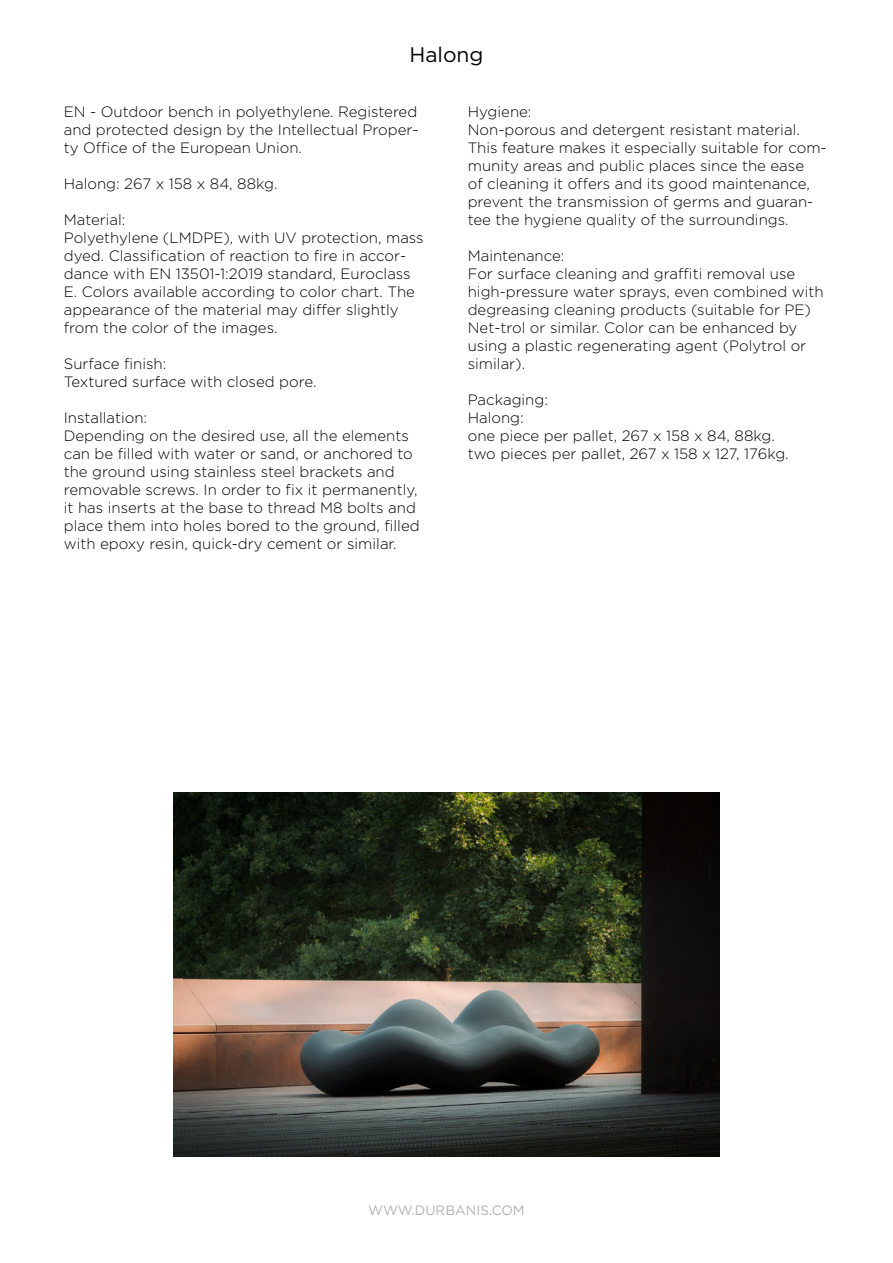
<style>
.page{position:relative;width:893px;height:1263px;background:#fff}
.page>*{position:absolute;margin:0;border:0;box-sizing:border-box;transform-origin:0 0}
.t1{font:21px "Gotham";color:#000}
.t2{font:300 15px/18px "Gotham";color:#000}
.t3{font:13.5px "Gotham";color:#b3b2b2}
</style>
<div class="page">
<img style="left:173px;top:792px;width:547px;height:365px">
<h1 class="t1" style="left:409px;top:41px;width:76px">Halong</h1>
<p class="t2" style="left:64px;top:103px;width:356px;text-align:justify">EN - Outdoor bench in polyethylene. Registered and protected design by the Intellectual Proper&shy;ty Office of the European Union.</p>
<p class="t2" style="left:64px;top:175px;width:215px">Halong: 267 x 158 x 84, 88kg.</p>
<p class="t2" style="left:64px;top:211px;width:63px">Material:</p>
<p class="t2" style="left:64px;top:229px;width:361px">Polyethylene (LMDPE), with UV protection, mass dyed. Classification of reaction to fire in accor&shy;dance with EN 13501-1:2019 standard, Euroclass E. Colors available according to color chart. The appearance of the material may differ slightly from the color of the images.</p>
<p class="t2" style="left:64px;top:355px;width:104px">Surface finish:</p>
<p class="t2" style="left:64px;top:373px;width:254px">Textured surface with closed pore.</p>
<p class="t2" style="left:64px;top:409px;width:85px">Installation:</p>
<p class="t2" style="left:64px;top:427px;width:357px">Depending on the desired use, all the elements can be filled with water or sand, or anchored to the ground using stainless steel brackets and removable screws. In order to fix it permanently, it has inserts at the base to thread M8 bolts and place them into holes bored to the ground, filled with epoxy resin, quick-dry cement or similar.</p>
<p class="t2" style="left:468px;top:103px;width:65px">Hygiene:</p>
<p class="t2" style="left:468px;top:121px;width:360px">Non-porous and detergent resistant material.<br>This feature makes it especially suitable for com&shy;munity areas and public places since the ease<br>of cleaning it offers and its good maintenance, prevent the transmission of germs and guaran&shy;tee the hygiene quality of the surroundings.</p>
<p class="t2" style="left:468px;top:247px;width:98px">Maintenance:</p>
<p class="t2" style="left:468px;top:265px;width:357px">For surface cleaning and graffiti removal use high-pressure water sprays, even combined with degreasing cleaning products (suitable for PE)<br>Net-trol or similar. Color can be enhanced by using a plastic regenerating agent (Polytrol or similar).</p>
<p class="t2" style="left:468px;top:391px;width:82px">Packaging:</p>
<p class="t2" style="left:468px;top:409px;width:58px">Halong:</p>
<p class="t2" style="left:468px;top:427px;width:309px">one piece per pallet, 267 x 158 x 84, 88kg.</p>
<p class="t2" style="left:468px;top:445px;width:322px">two pieces per pallet, 267 x 158 x 127, 176kg.</p>
<p class="t3" style="left:368px;top:1202px;width:158px">WWW.DURBANIS.COM</p>
</div>
